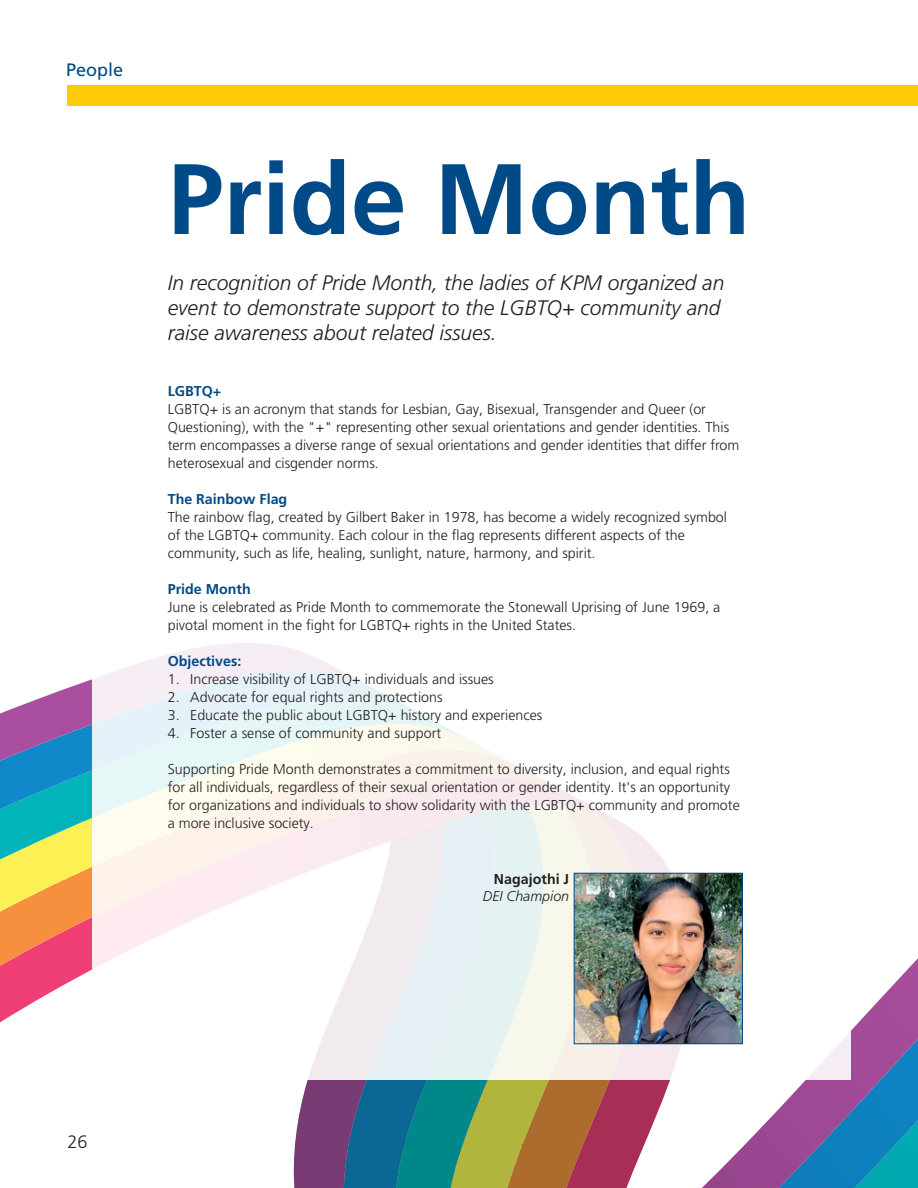
<style>
.page{position:relative;width:918px;height:1188px;background:#fff}
.page>*{position:absolute;margin:0;border:0;box-sizing:border-box;transform-origin:0 0}
.t1{font:700 99.9px "Frutiger LT Pro";color:#004b87}
.t2{font:italic 300 21px/25.2px "Frutiger LT Pro";color:#231f20}
.t3{font:18px "Frutiger LT Pro";color:#004b87}
.t4{font:300 18px "Frutiger LT Pro";color:#231f20}
.t5{font:300 14.25px/18px "Frutiger LT Pro";color:#231f20}
.t6{font:700 14.25px "Frutiger LT Pro";color:#004b87}
.t7{font:italic 300 14.25px "Frutiger LT Pro";color:#231f20}
.t8{font:700 14.25px "Frutiger LT Pro";color:#231f20}
</style>
<div class="page">
<svg style="left:702px;top:958px;width:216px;height:230px"></svg>
<svg style="left:294px;top:1080px;width:376px;height:108px;background:#77736c"></svg>
<svg style="left:0;top:679px;width:92px;height:344px;background:#aa9b95"></svg>
<svg style="left:92px;top:643px;width:758px;height:437px"></svg>
<div style="left:67px;top:85px;width:851px;height:21px;background:#ffcb08"></div>
<img style="left:576px;top:875px;width:165px;height:167px">
<div style="left:574px;top:873px;width:169px;height:171px;border:1px solid #004b87"></div>
<p class="t3" style="left:66px;top:59px;width:59px">People</p>
<p class="t1" style="left:168px;top:141px;width:584px">Pride Month</p>
<p class="t2" style="left:168px;top:270px;width:558px">In recognition of Pride Month, the ladies of KPM organized an event to demonstrate support to the LGBTQ+ community and raise awareness about related issues.</p>
<p class="t6" style="left:168px;top:383px;width:55px">LGBTQ+</p>
<p class="t5" style="left:168px;top:400px;width:573px">LGBTQ+ is an acronym that stands for Lesbian, Gay, Bisexual, Transgender and Queer (or Questioning), with the "+" representing other sexual orientations and gender identities. This term encompasses a diverse range of sexual orientations and gender identities that differ from heterosexual and cisgender norms.</p>
<p class="t6" style="left:168px;top:491px;width:121px">The Rainbow Flag</p>
<p class="t5" style="left:168px;top:508px;width:561px">The rainbow flag, created by Gilbert Baker in 1978, has become a widely recognized symbol of the LGBTQ+ community. Each colour in the flag represents different aspects of the community, such as life, healing, sunlight, nature, harmony, and spirit.</p>
<p class="t6" style="left:168px;top:581px;width:85px">Pride Month</p>
<p class="t5" style="left:168px;top:598px;width:554px">June is celebrated as Pride Month to commemorate the Stonewall Uprising of June 1969, a pivotal moment in the fight for LGBTQ+ rights in the United States.</p>
<p class="t6" style="left:168px;top:653px;width:75px">Objectives:</p>
<p class="t5" style="left:168px;top:670px;width:328px">1. Increase visibility of LGBTQ+ individuals and issues</p>
<p class="t5" style="left:168px;top:688px;width:276px">2. Advocate for equal rights and protections</p>
<p class="t5" style="left:168px;top:706px;width:376px">3. Educate the public about LGBTQ+ history and experiences</p>
<p class="t5" style="left:168px;top:724px;width:275px">4. Foster a sense of community and support</p>
<p class="t5" style="left:168px;top:760px;width:574px">Supporting Pride Month demonstrates a commitment to diversity, inclusion, and equal rights for all individuals, regardless of their sexual orientation or gender identity. It's an opportunity for organizations and individuals to show solidarity with the LGBTQ+ community and promote a more inclusive society.</p>
<p class="t8" style="left:494px;top:870px;width:77px">Nagajothi J</p>
<p class="t7" style="left:483px;top:887px;width:88px">DEI Champion</p>
<p class="t4" style="left:68px;top:1131px;width:22px">26</p>
</div>
